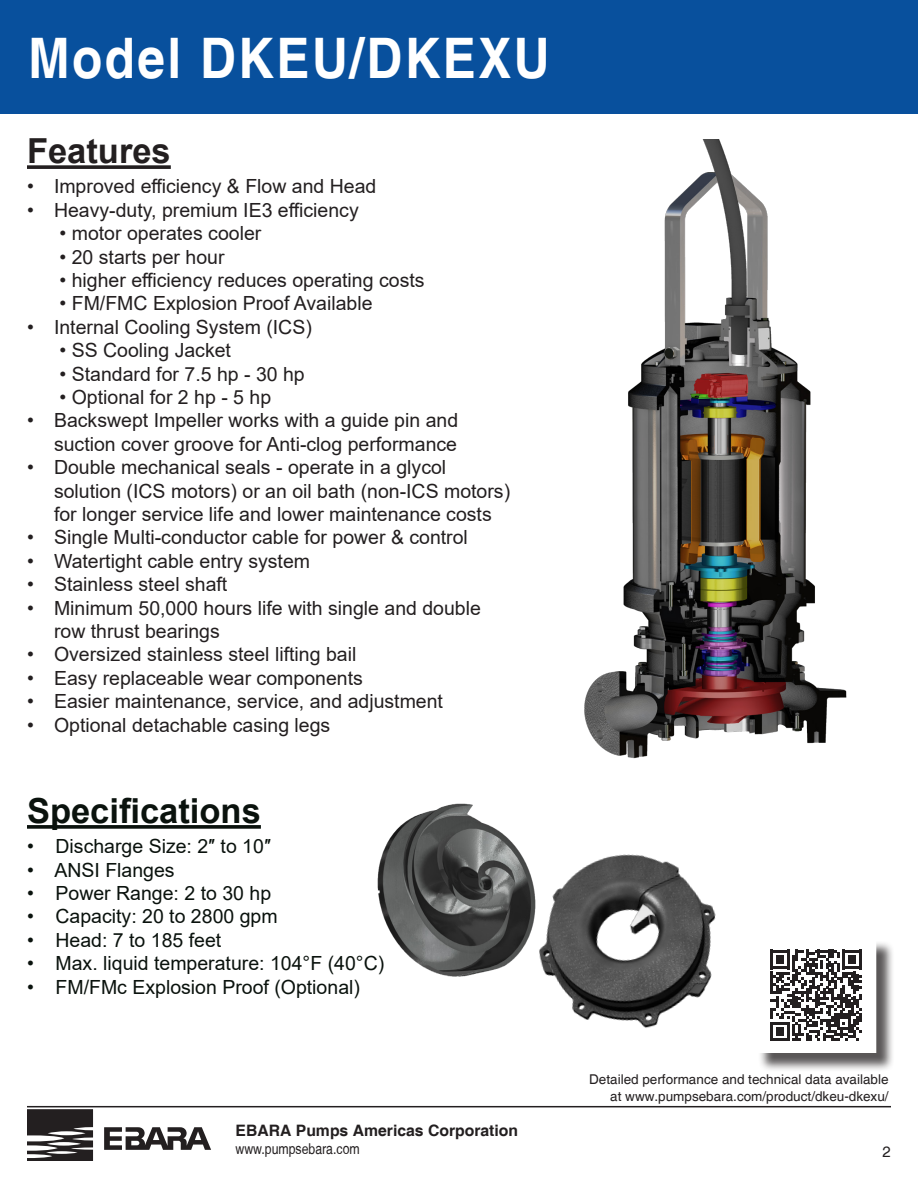
<style>
.page{position:relative;width:918px;height:1188px;background:#fff}
.page>*{position:absolute;margin:0;border:0;box-sizing:border-box;transform-origin:0 0}
.t1{font:700 55.95px "Helvetica";letter-spacing:.05em;color:#fff;scale:.88 1}
.t2{font:700 34.5px "Arial";color:#0a120d}
.t3{font:700 34.5px "Arial";color:#231f20}
.t4{font:19.5px/23.4px "Arial";color:#231f20}
.t5{font:19.5px "Arial";color:#0a120d}
.t6{font:700 15.75px "Helvetica";color:#231f20}
.t7{font:condensed 15px "Helvetica";color:#231f20}
.t8{font:15px "Helvetica";color:#231f20}
.t9{font:13.5px/16.2px "Helvetica";color:#231f20;text-align:right}
</style>
<div class="page">
<svg style="left:27px;top:1109px;width:66px;height:52px;background:#524f4f"></svg>
<svg style="left:104px;top:1127px;width:107px;height:23px"></svg>
<hr style="left:27px;top:1106px;width:864px;height:1px;background:#231f20">
<svg style="left:27px;top:165px;width:144px;height:4px"></svg>
<img style="left:584px;top:139px;width:263px;height:620px">
<div style="left:0;top:0;width:918px;height:113px;background:#08509d"></div>
<svg style="left:27px;top:825px;width:234px;height:4px"></svg>
<div style="left:758px;top:940px;width:137px;height:132px;background:#231f20;opacity:.75"></div>
<div style="left:756px;top:938px;width:120px;height:115px;background:#fff"></div>
<svg style="left:770px;top:950px;width:92px;height:91px"></svg>
<img style="left:567px;top:854px;width:149px;height:174px">
<img style="left:377px;top:803px;width:190px;height:191px">
<p class="t1" style="left:28px;top:24px;width:594px">Model DKEU/DKEXU</p>
<p class="t3" style="left:27px;top:127px;width:145px">Features</p>
<p class="t4" style="left:27px;top:175px;width:351px">• Improved efficiency &amp; Flow and Head</p>
<p class="t4" style="left:27px;top:198px;width:333px">• Heavy-duty, premium IE3 efficiency</p>
<p class="t4" style="left:60px;top:222px;width:203px">• motor operates cooler</p>
<p class="t4" style="left:60px;top:245px;width:167px">• 20 starts per hour</p>
<p class="t4" style="left:60px;top:268px;width:367px">• higher efficiency reduces operating costs</p>
<p class="t4" style="left:60px;top:292px;width:315px">• FM/FMC Explosion Proof Available</p>
<p class="t4" style="left:27px;top:315px;width:286px">• Internal Cooling System (ICS)</p>
<p class="t4" style="left:60px;top:339px;width:173px">• SS Cooling Jacket</p>
<p class="t4" style="left:60px;top:362px;width:247px">• Standard for 7.5 hp - 30 hp</p>
<p class="t4" style="left:60px;top:385px;width:213px">• Optional for 2 hp - 5 hp</p>
<p class="t4" style="left:27px;top:409px;width:433px;text-align:right">• Backswept Impeller works with a guide pin and suction cover groove for Anti-clog performance</p>
<p class="t4" style="left:54px;top:456px;width:458px;text-indent:-27px">• Double mechanical seals - operate in a glycol solution (ICS motors) or an oil bath (non-ICS motors) for longer service life and lower maintenance costs</p>
<p class="t4" style="left:27px;top:526px;width:442px">• Single Multi-conductor cable for power &amp; control</p>
<p class="t4" style="left:27px;top:549px;width:285px">• Watertight cable entry system</p>
<p class="t4" style="left:27px;top:573px;width:202px">• Stainless steel shaft</p>
<p class="t4" style="left:54px;top:596px;width:429px;text-indent:-27px">• Minimum 50,000 hours life with single and double row thrust bearings</p>
<p class="t4" style="left:27px;top:643px;width:331px">• Oversized stainless steel lifting bail</p>
<p class="t4" style="left:27px;top:666px;width:337px">• Easy replaceable wear components</p>
<p class="t4" style="left:27px;top:690px;width:418px">• Easier maintenance, service, and adjustment</p>
<p class="t4" style="left:27px;top:713px;width:305px">• Optional detachable casing legs</p>
<p class="t2" style="left:27px;top:787px;width:235px">Specifications</p>
<p class="t5" style="left:27px;top:833px;width:245px">• Discharge Size: 2″ to 10″</p>
<p class="t5" style="left:27px;top:856px;width:149px">• ANSI Flanges</p>
<p class="t5" style="left:27px;top:880px;width:246px">• Power Range: 2 to 30 hp</p>
<p class="t5" style="left:27px;top:903px;width:252px">• Capacity: 20 to 2800 gpm</p>
<p class="t5" style="left:27px;top:927px;width:196px">• Head: 7 to 185 feet</p>
<p class="t5" style="left:27px;top:950px;width:359px">• Max. liquid temperature: 104°F (40°C)</p>
<p class="t5" style="left:27px;top:973px;width:335px">• FM/FMc Explosion Proof (Optional)</p>
<p class="t9" style="left:589px;top:1072px;width:301px">Detailed performance and technical data available at www.pumpsebara.com/product/dkeu-dkexu/</p>
<p class="t6" style="left:236px;top:1120px;width:284px">EBARA Pumps Americas Corporation</p>
<p class="t7" style="left:236px;top:1140px;width:126px">www.pumpsebara.com</p>
<p class="t8" style="left:883px;top:1143px;width:10px">2</p>
</div>
